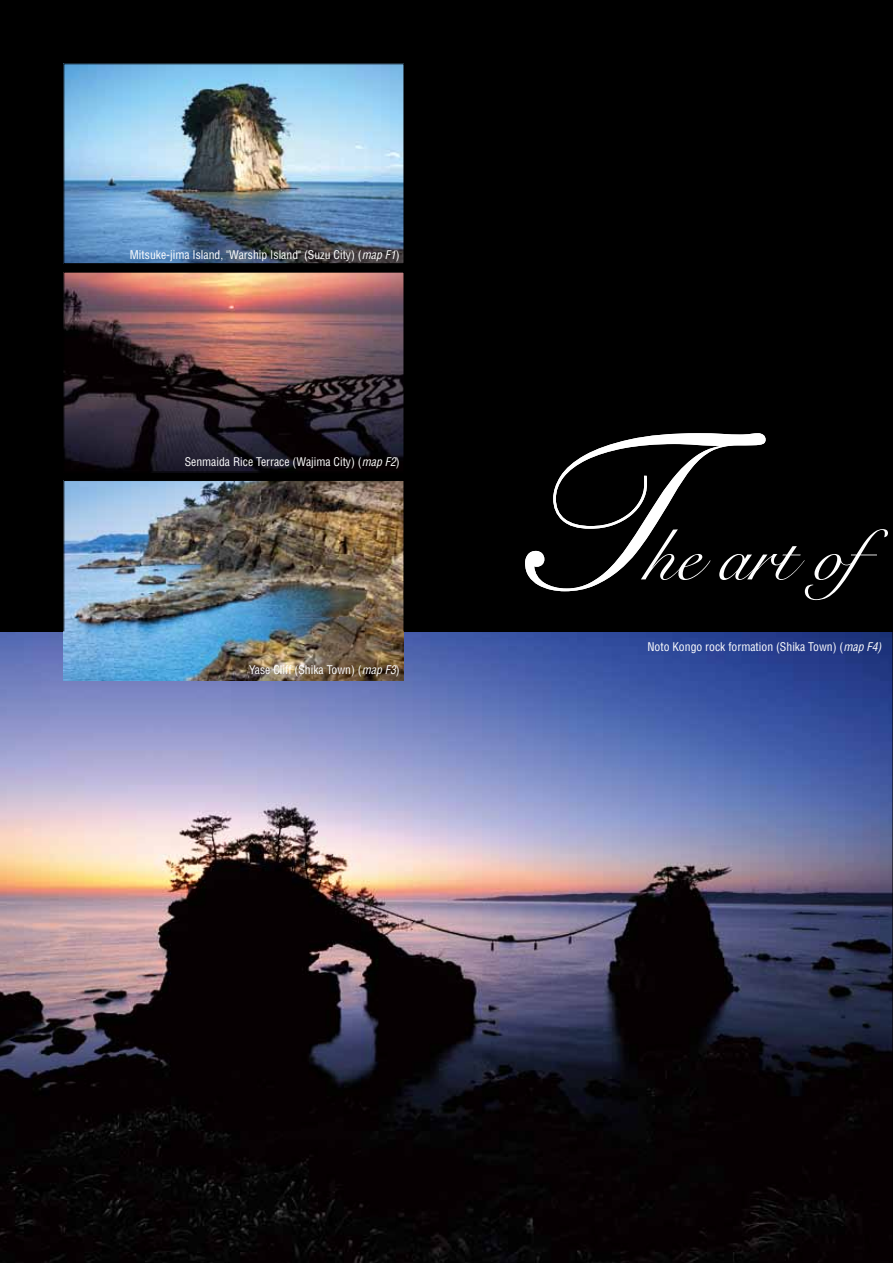
<style>
.page{position:relative;width:893px;height:1263px;background:#000}
.page>*{position:absolute;margin:0;border:0;box-sizing:border-box;transform-origin:0 0}
.t1{font:226.35px "Snell Roundhand";color:#fff}
.t2{font:72.3px "Snell Roundhand";color:#fff}
.t3{font:condensed 11.7px "Helvetica";color:#fff}
.s1{font-style:italic}
</style>
<div class="page">
<img style="left:0;top:631px;width:893px;height:632px">
<img style="left:66px;top:66px;width:336px;height:196px">
<img style="left:66px;top:274px;width:336px;height:196px">
<img style="left:64px;top:482px;width:340px;height:198px">
<div style="left:64px;top:64px;width:340px;height:200px;border:1px solid #000"></div>
<div style="left:64px;top:272px;width:340px;height:200px;border:1px solid #000"></div>
<div style="left:64px;top:480px;width:340px;height:151px;border:1px solid #000"></div>
<p class="t3" style="left:130px;top:247px;width:271px">Mitsuke-jima Island, "Warship Island" (Suzu City) (<span class="s1">map F1</span>)</p>
<p class="t3" style="left:185px;top:454px;width:217px">Senmaida Rice Terrace (Wajima City) (<span class="s1">map F2</span>)</p>
<p class="t3" style="left:249px;top:662px;width:152px">Yase Cliff (Shika Town) (<span class="s1">map F3</span>)</p>
<h1 class="t1" style="left:499px;top:385px;width:178px">T</h1>
<h2 class="t2" style="left:645px;top:515px;width:285px">he art of</h2>
<p class="t3" style="left:647px;top:640px;width:235px">Noto Kongo rock formation (Shika Town) (<span class="s1">map F4)</span></p>
</div>
